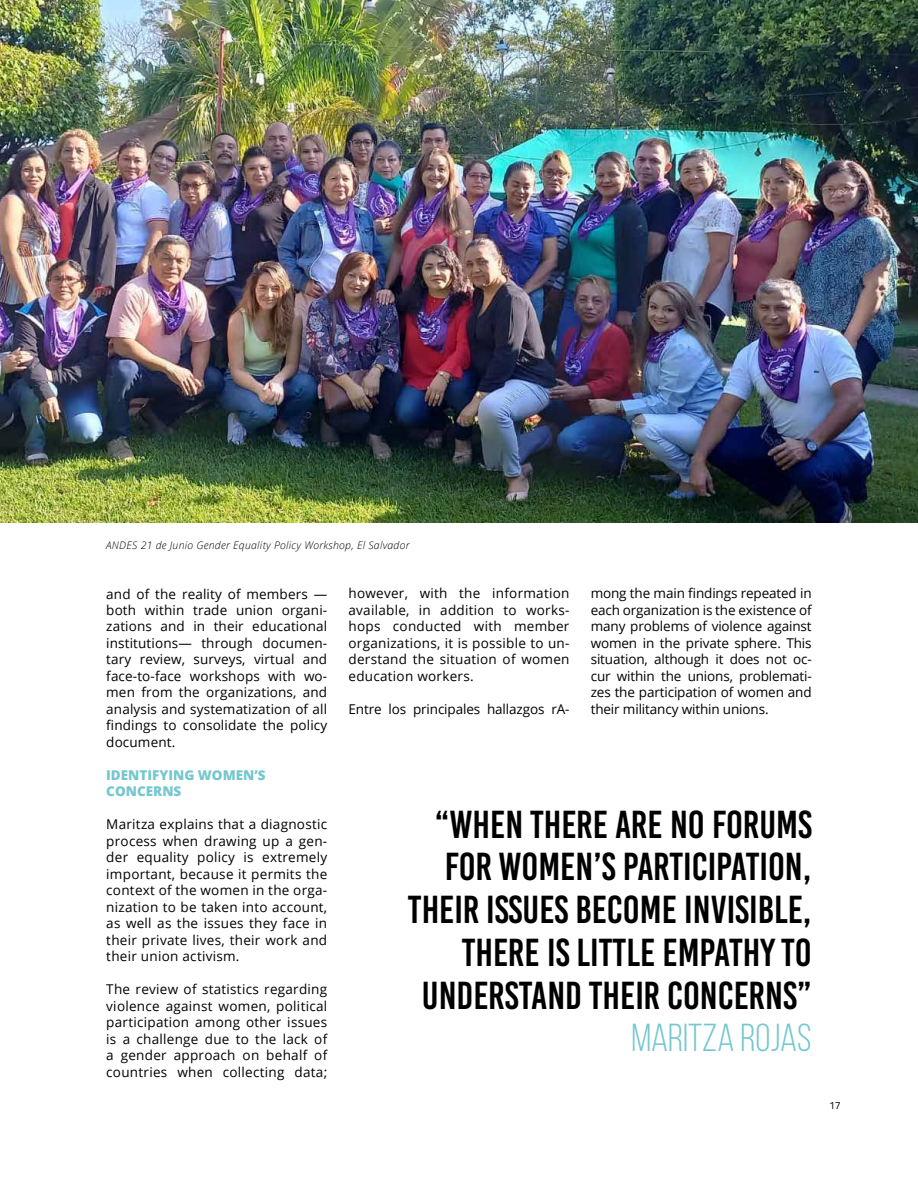
<style>
.page{position:relative;width:918px;height:1188px;background:#fff}
.page>*{position:absolute;margin:0;border:0;box-sizing:border-box;transform-origin:0 0}
.t1{font:39px/42.8px "Bebas Kai";color:#000;text-align:right}
.t2{font:39px "Bebas Neue";color:#74c7cf}
.t3{font:13.5px/16.5px "Open Sans";letter-spacing:.02em;color:#000;text-align:justify}
.t4{font:13.5px "Open Sans";letter-spacing:-.01em;color:#000}
.t5{font:800 13.5px/16.5px "Open Sans";color:#74c7cf}
.t6{font:italic 300 10.5px "Open Sans";letter-spacing:.025em;color:#000}
.t7{font:10.5px "Titillium";color:#000}
</style>
<div class="page">
<img style="left:0;top:0;width:918px;height:523px">
<p class="t6" style="left:106px;top:538px;width:305px">ANDES 21 de Junio Gender Equality Policy Workshop, El Salvador</p>
<p class="t3" style="left:106px;top:585px;width:222px">and of the reality of members — both within trade union organi&shy;zations and in their educational institutions— through documen&shy;tary review, surveys, virtual and face-to-face workshops with wo&shy;men from the organizations, and analysis and systematization of all findings to consolidate the policy document.</p>
<p class="t5" style="left:106px;top:766px;width:161px">IDENTIFYING WOMEN’S<br>CONCERNS</p>
<p class="t3" style="left:106px;top:816px;width:223px">Maritza explains that a diagnostic process when drawing up a gen&shy;der equality policy is extremely important, because it permits the context of the women in the orga&shy;nization to be taken into account, as well as the issues they face in their private lives, their work and their union activism.</p>
<p class="t3" style="left:106px;top:981px;width:222px">The review of statistics regarding violence against women, political participation among other issues is a challenge due to the lack of a gender approach on behalf of countries when collecting data;</p>
<p class="t3" style="left:349px;top:585px;width:222px">however, with the information available, in addition to works&shy;hops conducted with member organizations, it is possible to un&shy;derstand the situation of women education workers.</p>
<p class="t4" style="left:349px;top:700px;width:222px">Entre los principales hallazgos rA-</p>
<p class="t3" style="left:591px;top:585px;width:222px">mong the main findings repeated in each organization is the existence of many problems of violence against women in the private sphere. This situation, although it does not oc&shy;cur within the unions, problemati&shy;zes the participation of women and their militancy within unions.</p>
<h1 class="t1" style="left:408px;top:803px;width:406px">“WHEN THERE ARE NO FORUMS<br>FOR WOMEN’S PARTICIPATION,<br>THEIR ISSUES BECOME INVISIBLE,<br>THERE IS LITTLE EMPATHY TO<br>UNDERSTAND THEIR CONCERNS”</h1>
<h1 class="t2" style="left:631px;top:1017px;width:182px">MARITZA ROJAS</h1>
<p class="t7" style="left:829px;top:1098px;width:13px">17</p>
</div>
